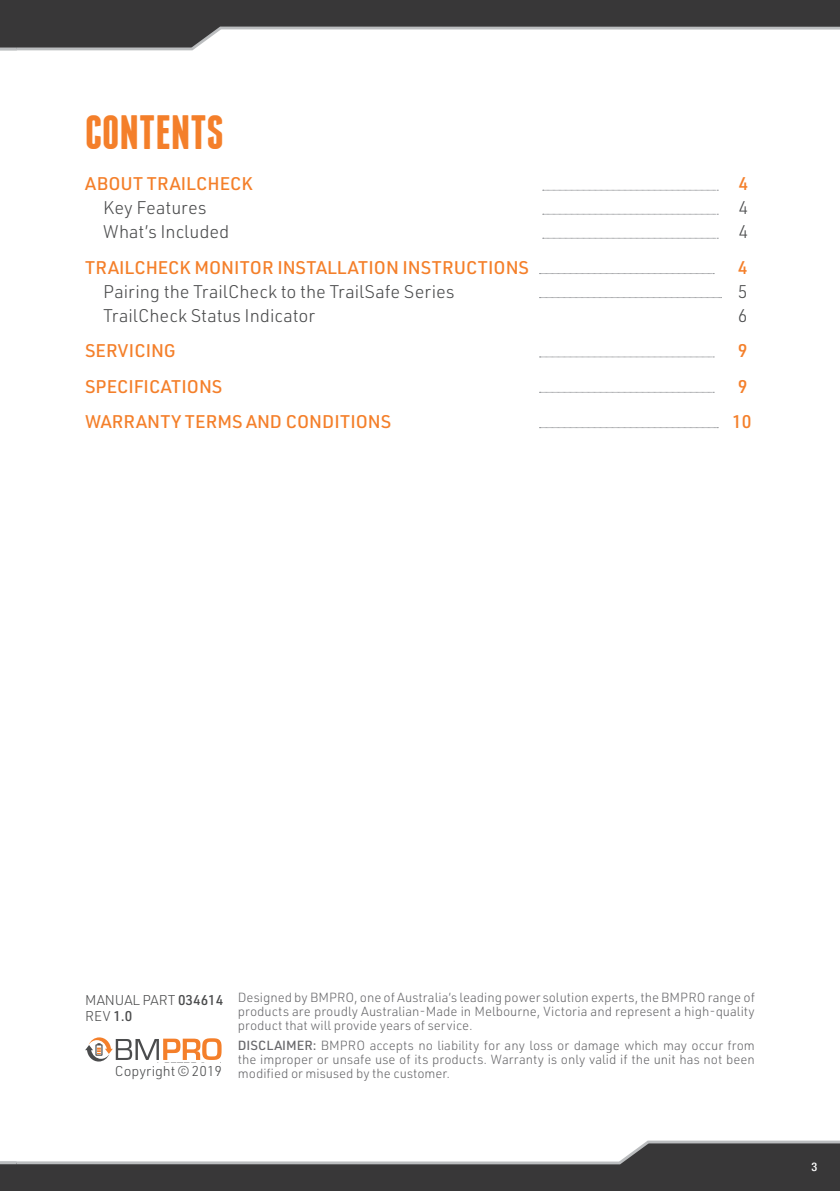
<style>
.page{position:relative;width:840px;height:1191px;background:#fff}
.page>*{position:absolute;margin:0;border:0;box-sizing:border-box;transform-origin:0 0}
.t1{font:700 48px "Franchise";color:#f47f2a}
.t2{font:500 18px "URWDIN";color:#f47f2a}
.t3{font:300 18px "URWDIN";color:#4b4c4d}
.t4{font:300 14px/16.4px "URWDIN";color:#4b4c4d}
.t5{font:300 13px/14px "URWDIN";color:#69696c;text-align:justify}
.t6{font:500 condensed 12px "Helvetica Neue LT";color:#fff}
.s1{font-weight:500}
</style>
<div class="page">
<svg style="left:542px;top:190px;width:176px;height:1px"></svg>
<svg style="left:542px;top:214px;width:176px;height:1px"></svg>
<svg style="left:542px;top:238px;width:176px;height:1px"></svg>
<svg style="left:539px;top:273px;width:174px;height:1px"></svg>
<svg style="left:539px;top:297px;width:182px;height:1px"></svg>
<svg style="left:539px;top:356px;width:174px;height:1px"></svg>
<svg style="left:539px;top:392px;width:174px;height:1px"></svg>
<svg style="left:539px;top:427px;width:179px;height:1px"></svg>
<svg style="left:85px;top:1037px;width:136px;height:24px"></svg>
<svg style="left:0;top:1140px;width:839px;height:51px"></svg>
<svg style="left:0;top:0;width:839px;height:51px"></svg>
<h1 class="t1" style="left:85px;top:110px;width:140px">CONTENTS</h1>
<h2 class="t2" style="left:85px;top:172px;width:169px">ABOUT TRAILCHECK</h2>
<h2 class="t2" style="left:738px;top:172px;width:11px">4</h2>
<h2 class="t3" style="left:103px;top:196px;width:105px">Key Features</h2>
<h2 class="t3" style="left:738px;top:196px;width:11px">4</h2>
<h2 class="t3" style="left:103px;top:220px;width:128px">What’s Included</h2>
<h2 class="t3" style="left:738px;top:220px;width:11px">4</h2>
<h2 class="t2" style="left:85px;top:255px;width:445px">TRAILCHECK MONITOR INSTALLATION INSTRUCTIONS</h2>
<h2 class="t2" style="left:737px;top:255px;width:11px">4</h2>
<h2 class="t3" style="left:103px;top:280px;width:352px">Pairing the TrailCheck to the TrailSafe Series</h2>
<h2 class="t3" style="left:737px;top:280px;width:11px">5</h2>
<h2 class="t3" style="left:103px;top:304px;width:213px">TrailCheck Status Indicator</h2>
<h2 class="t3" style="left:737px;top:304px;width:11px">6</h2>
<h2 class="t2" style="left:85px;top:339px;width:92px">SERVICING</h2>
<h2 class="t2" style="left:737px;top:339px;width:11px">9</h2>
<h2 class="t2" style="left:85px;top:374px;width:139px">SPECIFICATIONS</h2>
<h2 class="t2" style="left:737px;top:374px;width:11px">9</h2>
<h2 class="t2" style="left:85px;top:409px;width:307px">WARRANTY TERMS AND CONDITIONS</h2>
<h2 class="t2" style="left:731px;top:409px;width:21px">10</h2>
<p class="t4" style="left:85px;top:991px;width:139px">MANUAL PART <span class="s1">034614<br></span>REV <span class="s1">1.0</span></p>
<p class="t5" style="left:238px;top:990px;width:518px">Designed by BMPRO, one of Australia’s leading power solution experts, the BMPRO range of products are proudly Australian-Made in Melbourne, Victoria and represent a high-quality product that will provide years of service.</p>
<p class="t5" style="left:238px;top:1037px;width:518px"><span class="s1">DISCLAIMER:</span> BMPRO accepts no liability for any loss or damage which may occur from the improper or unsafe use of its products. Warranty is only valid if the unit has not been modified or misused by the customer.</p>
<p class="t4" style="left:115px;top:1062px;width:109px">Copyright © 2019</p>
<p class="t6" style="left:811px;top:1159px;width:7px">3</p>
</div>
